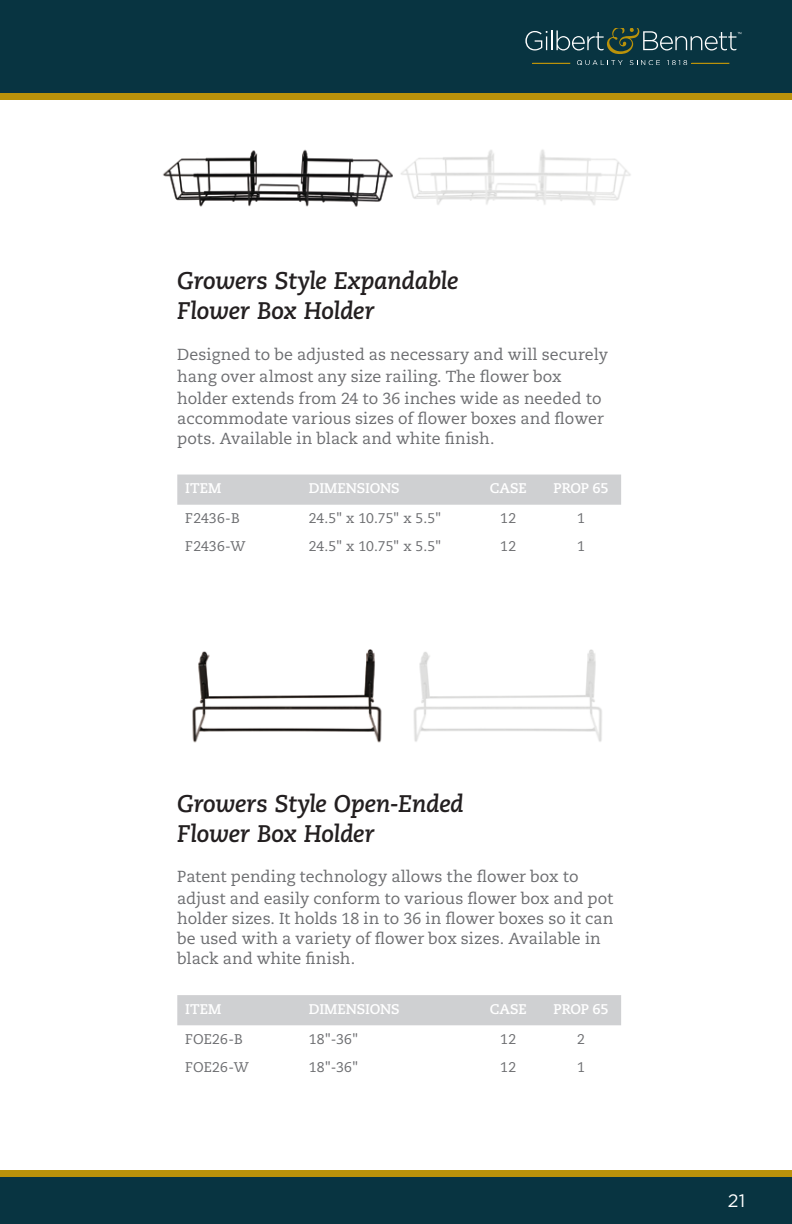
<style>
.page{position:relative;width:792px;height:1224px;background:#fff}
.page>*{position:absolute;margin:0;border:0;box-sizing:border-box;transform-origin:0 0}
.t1{font:italic 700 24px/30px "Caecilia LT Std";letter-spacing:-.015em;color:#231f20}
.t2{font:18px "Gotham";color:#fff}
.t3{font:16px/22px "Caecilia LT Std";color:#6c6d70}
.t4{font:14px "Caecilia LT Std";letter-spacing:.01em;color:#6c6d70}
.t5{font:700 14px "Caecilia LT Std";letter-spacing:-.01em;color:#fff}
</style>
<div class="page">
<img style="left:163px;top:149px;width:230px;height:58px">
<img style="left:401px;top:149px;width:230px;height:56px">
<img style="left:192px;top:649px;width:190px;height:94px">
<img style="left:414px;top:649px;width:188px;height:93px">
<div style="left:177px;top:475px;width:444px;height:30px;background:#cfd0d2"></div>
<div style="left:177px;top:995px;width:444px;height:30px;background:#cfd0d2"></div>
<div style="left:0;top:1177px;width:792px;height:47px;background:#083441"></div>
<div style="left:0;top:1171px;width:792px;height:6px;background:#ba920a"></div>
<div style="left:0;top:0;width:792px;height:95px;background:#083441"></div>
<svg style="left:525px;top:31px;width:22px;height:19px"></svg>
<hr style="left:551px;top:30px;width:2px;height:20px;background:#fff">
<hr style="left:532px;top:63px;width:38px;height:1px;background:#ba920a">
<hr style="left:692px;top:63px;width:37px;height:1px;background:#ba920a">
<svg style="left:577px;top:60px;width:46px;height:4px"></svg>
<svg style="left:630px;top:60px;width:30px;height:4px"></svg>
<svg style="left:667px;top:60px;width:20px;height:4px"></svg>
<svg style="left:556px;top:28px;width:185px;height:26px"></svg>
<div style="left:0;top:93px;width:792px;height:7px;background:#ba920a"></div>
<h1 class="t1" style="left:177px;top:266px;width:282px">Growers Style Expandable<br>Flower Box Holder</h1>
<p class="t3" style="left:177px;top:344px;width:432px">Designed to be adjusted as necessary and will securely hang over almost any size railing. The flower box holder extends from 24 to 36 inches wide as needed to</p>
<p class="t3" style="left:177px;top:409px;width:428px;line-height:20px">accommodate various sizes of flower boxes and flower pots. Available in black and white finish.</p>
<p class="t5" style="left:185px;top:480px;width:38px">ITEM</p>
<p class="t5" style="left:309px;top:480px;width:92px">DIMENSIONS</p>
<p class="t5" style="left:490px;top:480px;width:38px">CASE</p>
<p class="t5" style="left:554px;top:480px;width:57px">PROP 65</p>
<p class="t4" style="left:185px;top:511px;width:56px">F2436-B</p>
<p class="t4" style="left:309px;top:511px;width:134px">24.5" x 10.75" x 5.5"</p>
<p class="t4" style="left:500px;top:511px;width:17px">12</p>
<p class="t4" style="left:577px;top:511px;width:9px">1</p>
<p class="t4" style="left:185px;top:538px;width:62px">F2436-W</p>
<p class="t4" style="left:309px;top:538px;width:134px">24.5" x 10.75" x 5.5"</p>
<p class="t4" style="left:500px;top:538px;width:17px">12</p>
<p class="t4" style="left:577px;top:538px;width:9px">1</p>
<h1 class="t1" style="left:177px;top:789px;width:288px">Growers Style Open-Ended<br>Flower Box Holder</h1>
<p class="t3" style="left:177px;top:865px;width:438px">Patent pending technology allows the flower box to adjust and easily conform to various flower box and pot</p>
<p class="t3" style="left:177px;top:908px;width:438px;line-height:20px">holder sizes. It holds 18 in to 36 in flower boxes so it can be used with a variety of flower box sizes. Available in black and white finish.</p>
<p class="t5" style="left:185px;top:1001px;width:38px">ITEM</p>
<p class="t5" style="left:309px;top:1001px;width:92px">DIMENSIONS</p>
<p class="t5" style="left:490px;top:1001px;width:38px">CASE</p>
<p class="t5" style="left:554px;top:1001px;width:57px">PROP 65</p>
<p class="t4" style="left:185px;top:1031px;width:59px">FOE26-B</p>
<p class="t4" style="left:309px;top:1031px;width:51px">18"-36"</p>
<p class="t4" style="left:500px;top:1031px;width:17px">12</p>
<p class="t4" style="left:577px;top:1031px;width:9px">2</p>
<p class="t4" style="left:185px;top:1059px;width:65px">FOE26-W</p>
<p class="t4" style="left:309px;top:1059px;width:51px">18"-36"</p>
<p class="t4" style="left:500px;top:1059px;width:17px">12</p>
<p class="t4" style="left:577px;top:1059px;width:9px">1</p>
<p class="t2" style="left:728px;top:1190px;width:19px">21</p>
</div>
